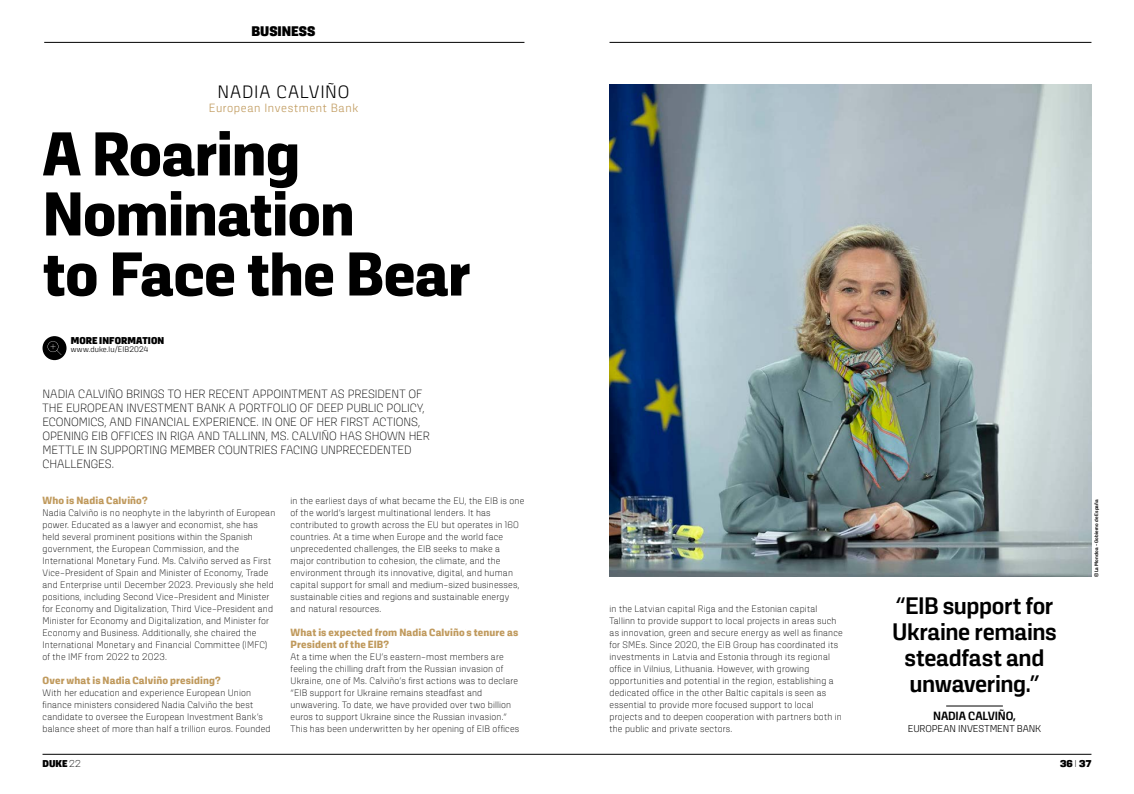
<style>
.page{position:relative;width:1134px;height:794px;background:#fff}
.page>*{position:absolute;margin:0;border:0;box-sizing:border-box;transform-origin:0 0}
.t1{font:700 62px/60px "Kawak";letter-spacing:-.015em;color:#000}
.t2{font:500 24px/26px "Kawak";letter-spacing:-.015em;color:#000;text-align:center}
.t3{font:300 18px "Kawak";letter-spacing:.05em;color:#000}
.t4{font:900 14px "Kawak";letter-spacing:-.005em;color:#000}
.t5{font:200 12px/14px "Kawak";letter-spacing:-.005em;color:#000}
.t6{font:300 12px "Kawak";letter-spacing:.05em;color:#c09a5d}
.t7{font:500 12px "Kawak";letter-spacing:-.005em;color:#000}
.t8{font:700 10.5px/12px "Kawak";letter-spacing:.015em;color:#c09a5d}
.t9{font:900 10px "Kawak";letter-spacing:.005em;color:#000}
.t10{font:300 10px "Kawak";color:#000}
.t11{font:200 9.5px/12px "Kawak";letter-spacing:.02em;color:#000}
.t12{font:300 8px "Kawak";letter-spacing:.01em;color:#000}
.t13{font:500 5px "Kawak";letter-spacing:.02em;color:#000}
.s1{font-weight:200}
</style>
<div class="page">
<hr style="left:43px;top:754px;width:1048px;height:1px;background:#000">
<hr style="left:44px;top:42px;width:480px;height:1px;background:#000">
<hr style="left:609px;top:42px;width:482px;height:1px;background:#000">
<img style="left:609px;top:84px;width:482px;height:492px">
<div style="left:43px;top:336px;width:24px;height:24px;background:#000;border-radius:50%"></div>
<svg style="left:48px;top:341px;width:13px;height:14px"></svg>
<hr style="left:946px;top:706px;width:57px;height:1px;background:#000">
<h3 class="t4" style="left:251px;top:23px;width:65px">BUSINESS</h3>
<h3 class="t3" style="left:218px;top:82px;width:133px">NADIA CALVIÑO</h3>
<p class="t6" style="left:209px;top:101px;width:151px">European Investment Bank</p>
<h1 class="t1" style="left:43px;top:124px;width:429px">A Roaring<br>Nomination<br>to Face the Bear</h1>
<p class="t9" style="left:71px;top:334px;width:95px">MORE INFORMATION</p>
<p class="t12" style="left:71px;top:345px;width:79px">www.duke.lu/EIB2024</p>
<p class="t5" style="left:43px;top:387px;width:389px">NADIA CALVIÑO BRINGS TO HER RECENT APPOINTMENT AS PRESIDENT OF THE EUROPEAN INVESTMENT BANK A PORTFOLIO OF DEEP PUBLIC POLICY, ECONOMICS, AND FINANCIAL EXPERIENCE. IN ONE OF HER FIRST ACTIONS, OPENING EIB OFFICES IN RIGA AND TALLINN, MS. CALVIÑO HAS SHOWN HER METTLE IN SUPPORTING MEMBER COUNTRIES FACING UNPRECEDENTED CHALLENGES.</p>
<p class="t8" style="left:43px;top:494px;width:107px">Who is Nadia Calviño?</p>
<p class="t11" style="left:43px;top:507px;width:234px">Nadia Calviño is no neophyte in the labyrinth of European power. Educated as a lawyer and economist, she has held several prominent positions within the Spanish government, the European Commission, and the International Monetary Fund. Ms. Calviño served as First Vice-President of Spain and Minister of Economy, Trade and Enterprise until December 2023. Previously she held positions, including Second Vice-President and Minister for Economy and Digitalization, Third Vice-President and Minister for Economy and Digitalization, and Minister for Economy and Business. Additionally, she chaired the International Monetary and Financial Committee (IMFC) of the IMF from 2022 to 2023.</p>
<p class="t8" style="left:43px;top:674px;width:180px">Over what is Nadia Calviño presiding?</p>
<p class="t11" style="left:43px;top:687px;width:230px">With her education and experience European Union finance ministers considered Nadia Calviño the best candidate to oversee the European Investment Bank’s balance sheet of more than half a trillion euros. Founded</p>
<p class="t11" style="left:291px;top:495px;width:235px">in the earliest days of what became the EU, the EIB is one of the world’s largest multinational lenders. It has contributed to growth across the EU but operates in 160 countries. At a time when Europe and the world face unprecedented challenges, the EIB seeks to make a major contribution to cohesion, the climate, and the environment through its innovative, digital, and human capital support for small and medium-sized businesses, sustainable cities and regions and sustainable energy and natural resources.</p>
<p class="t8" style="left:291px;top:626px;width:229px">What is expected from Nadia Calviño’s tenure as<br>President of the EIB?</p>
<p class="t11" style="left:291px;top:651px;width:230px">At a time when the EU’s eastern-most members are feeling the chilling draft from the Russian invasion of Ukraine, one of Ms. Calviño’s first actions was to declare “EIB support for Ukraine remains steadfast and unwavering. To date, we have provided over two billion euros to support Ukraine since the Russian invasion.“ This has been underwritten by her opening of EIB offices</p>
<p class="t11" style="left:609px;top:603px;width:235px">in the Latvian capital Riga and the Estonian capital Tallinn to provide support to local projects in areas such as innovation, green and secure energy as well as finance for SMEs. Since 2020, the EIB Group has coordinated its investments in Latvia and Estonia through its regional office in Vilnius, Lithuania. However, with growing opportunities and potential in the region, establishing a dedicated office in the other Baltic capitals is seen as essential to provide more focused support to local projects and to deepen cooperation with partners both in the public and private sectors.</p>
<h2 class="t2" style="left:892px;top:593px;width:166px">“EIB support for<br>Ukraine remains steadfast and unwavering.”</h2>
<p class="t7" style="left:933px;top:709px;width:84px">NADIA CALVIÑO,</p>
<p class="t10" style="left:908px;top:723px;width:135px">EUROPEAN INVESTMENT BANK</p>
<p class="t13" style="left:1094px;top:576px;width:79px;rotate:-90deg">©La Moncloa - Gobierno de España</p>
<p class="t9" style="left:43px;top:758px;width:40px">DUKE <span class="s1">22</span></p>
<p class="t9" style="left:1060px;top:758px;width:33px">36 <span class="s1">I</span> 37</p>
</div>
